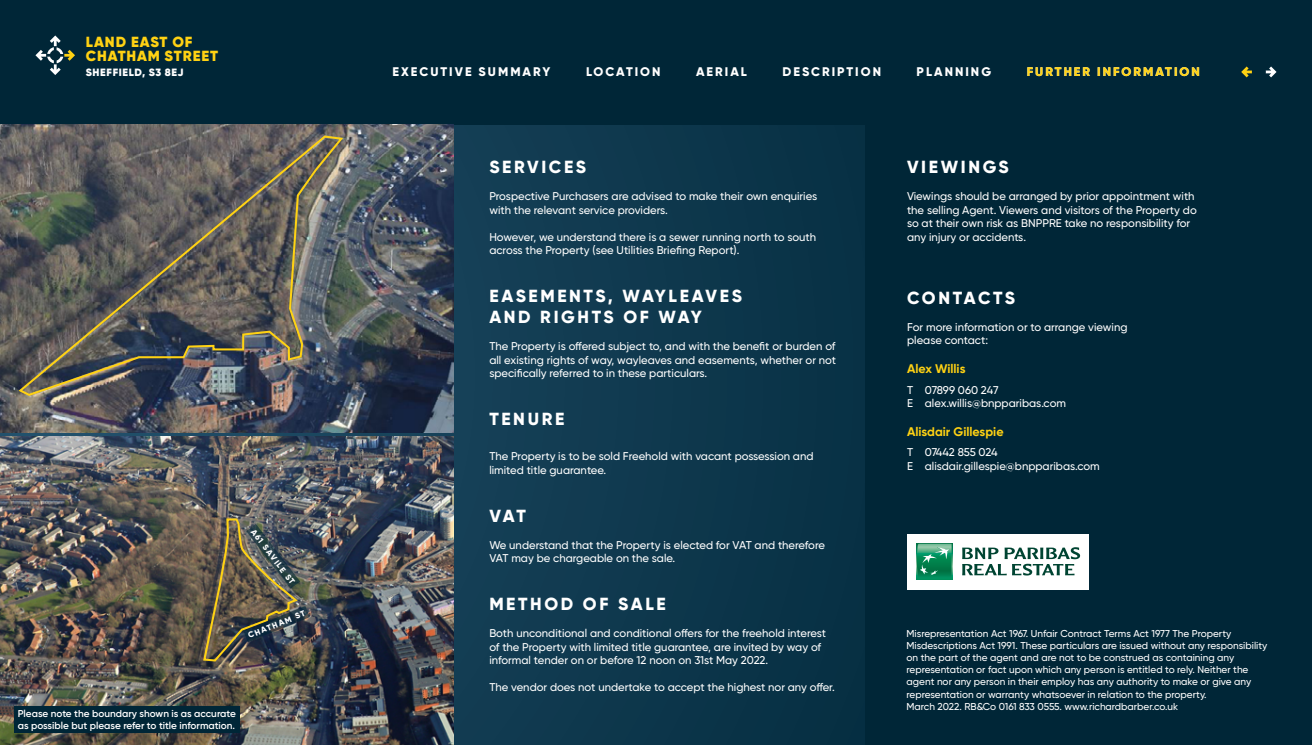
<style>
.page{position:relative;width:1312px;height:745px;background:#fff}
.page>*{position:absolute;margin:0;border:0;box-sizing:border-box;transform-origin:0 0}
.t1{font:800 17.5px/21px "Gilroy";letter-spacing:.15em;color:#fff}
.t2{font:800 17.5px "Gilroy";letter-spacing:.13em;color:#fff}
.t3{font:900 14.62px/14.6px "Gilroy";letter-spacing:.06em;color:#ffd213}
.t4{font:800 12.5px "Gilroy";letter-spacing:.16em;color:#fff}
.t5{font:700 12.5px "Gilroy";color:#ffd213}
.t6{font:800 12.5px "Gilroy";letter-spacing:.16em;color:#ffd213}
.t7{font:500 11.25px/13.5px "Gilroy";color:#fff}
.t8{font:900 10.5px "Gilroy";letter-spacing:.06em;color:#fff}
.t9{font:500 10px/12px "Gilroy";color:#fff}
.t10{font:600 10px/12px "Gilroy";color:#fff}
.t11{font:800 8.12px "Gilroy";color:#fff}
</style>
<div class="page">
<div style="left:0;top:0;width:1311px;height:744px;background:#0e384d"></div>
<div style="left:0;top:0;width:1311px;height:124px;background:#002637"></div>
<svg style="left:35px;top:35px;width:40px;height:40px"></svg>
<svg style="left:1265px;top:66px;width:11px;height:11px"></svg>
<svg style="left:1241px;top:66px;width:10px;height:11px"></svg>
<img style="left:0;top:436px;width:454px;height:308px">
<img style="left:202px;top:517px;width:108px;height:145px">
<div style="left:865px;top:124px;width:446px;height:620px;background:#002637"></div>
<div style="left:906px;top:533px;width:182px;height:56px;background:#fff"></div>
<div style="left:916px;top:543px;width:36px;height:36px;background:#00905f"></div>
<svg style="left:916px;top:543px;width:35px;height:34px"></svg>
<svg style="left:962px;top:547px;width:117px;height:28px"></svg>
<img style="left:0;top:124px;width:454px;height:308px">
<div style="left:14px;top:705px;width:225px;height:27px;background:#002637"></div>
<img style="left:17px;top:134px;width:328px;height:263px">
<p class="t3" style="left:86px;top:34px;width:134px">LAND EAST OF<br>CHATHAM STREET</p>
<p class="t8" style="left:86px;top:66px;width:99px">SHEFFIELD, S3 8EJ</p>
<p class="t4" style="left:392px;top:64px;width:159px">EXECUTIVE SUMMARY</p>
<p class="t4" style="left:586px;top:64px;width:76px">LOCATION</p>
<p class="t4" style="left:696px;top:64px;width:52px">AERIAL</p>
<p class="t4" style="left:782px;top:64px;width:100px">DESCRIPTION</p>
<p class="t4" style="left:916px;top:64px;width:76px">PLANNING</p>
<p class="t6" style="left:1026px;top:64px;width:174px">FURTHER INFORMATION</p>
<p class="t11" style="left:257px;top:526px;width:68px;rotate:53deg">A61 SAVILE ST</p>
<p class="t11" style="left:246px;top:630px;width:62px;rotate:-22deg">CHATHAM ST</p>
<p class="t10" style="left:18px;top:707px;width:220px">Please note the boundary shown is as accurate as possible but please refer to title information.</p>
<h1 class="t1" style="left:489px;top:156px;width:98px">SERVICES</h1>
<p class="t7" style="left:489px;top:189px;width:329px">Prospective Purchasers are advised to make their own enquiries with the relevant service providers.</p>
<p class="t7" style="left:489px;top:230px;width:328px">However, we understand there is a sewer running north to south across the Property (see Utilities Briefing Report).</p>
<h1 class="t1" style="left:489px;top:285px;width:254px">EASEMENTS, WAYLEAVES<br>AND RIGHTS OF WAY</h1>
<p class="t7" style="left:489px;top:339px;width:348px;text-align:justify">The Property is offered subject to, and with the benefit or burden of all existing rights of way, wayleaves and easements, whether or not specifically referred to in these particulars.</p>
<h1 class="t1" style="left:489px;top:408px;width:76px">TENURE</h1>
<p class="t7" style="left:489px;top:449px;width:325px">The Property is to be sold Freehold with vacant possession and limited title guarantee.</p>
<h1 class="t1" style="left:489px;top:504px;width:38px">VAT</h1>
<p class="t7" style="left:489px;top:537px;width:337px">We understand that the Property is elected for VAT and therefore<br>VAT may be chargeable on the sale.</p>
<h1 class="t1" style="left:489px;top:593px;width:178px">METHOD OF SALE</h1>
<p class="t7" style="left:489px;top:626px;width:338px">Both unconditional and conditional offers for the freehold interest of the Property with limited title guarantee, are invited by way of informal tender on or before 12 noon on 31st May 2022.</p>
<p class="t7" style="left:489px;top:680px;width:347px">The vendor does not undertake to accept the highest nor any offer.</p>
<h1 class="t1" style="left:906px;top:156px;width:103px">VIEWINGS</h1>
<p class="t7" style="left:906px;top:189px;width:291px">Viewings should be arranged by prior appointment with the selling Agent. Viewers and visitors of the Property do so at their own risk as BNPPRE take no responsibility for any injury or accidents.</p>
<h1 class="t2" style="left:906px;top:286px;width:109px">CONTACTS</h1>
<p class="t7" style="left:906px;top:320px;width:222px">For more information or to arrange viewing please contact:</p>
<p class="t5" style="left:906px;top:360px;width:60px">Alex Willis</p>
<p class="t7" style="left:906px;top:382px;width:160px">T 07899 060 247<br>E alex.willis@bnpparibas.com</p>
<p class="t5" style="left:906px;top:423px;width:98px">Alisdair Gillespie</p>
<p class="t7" style="left:906px;top:445px;width:194px">T 07442 855 024<br>E alisdair.gillespie@bnpparibas.com</p>
<p class="t9" style="left:906px;top:627px;width:362px">Misrepresentation Act 1967. Unfair Contract Terms Act 1977 The Property Misdescriptions Act 1991. These particulars are issued without any responsibility on the part of the agent and are not to be construed as containing any representation or fact upon which any person is entitled to rely. Neither the agent nor any person in their employ has any authority to make or give any representation or warranty whatsoever in relation to the property.<br>March 2022. RB&amp;Co 0161 833 0555. www.richardbarber.co.uk</p>
</div>
